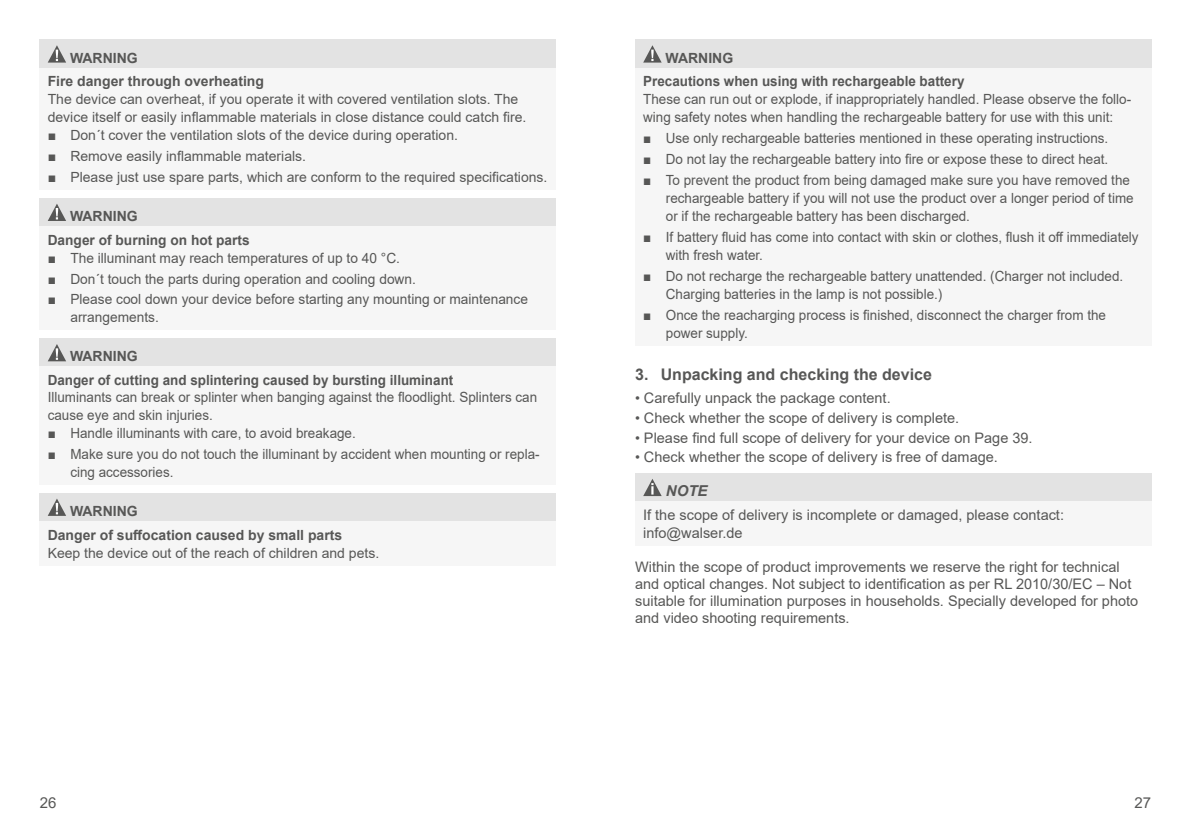
<style>
.page{position:relative;width:1191px;height:840px;background:#fff}
.page>*{position:absolute;margin:0;border:0;box-sizing:border-box;transform-origin:0 0}
.t1{font:700 16px "Arial";color:#575756}
.t2{font:15px "Arial";color:#575756}
.t3{font:italic 700 15px "Arial";color:#575756}
.t4{font:14.4px/17px "Arial";color:#575756}
.t5{font:14px/18px "Arial";color:#575756;scale:.96 1}
.t6{font:14px/18px "Arial";color:#575756}
.t7{font:700 14px/23.8px "Arial";color:#575756}
.s1{font-weight:700}
.s2{font-size:14px}
</style>
<div class="page">
<div style="left:635px;top:473px;width:516px;height:28px;background:#e3e3e3"></div>
<div style="left:635px;top:501px;width:516px;height:45px;background:#f6f6f6"></div>
<svg style="left:643px;top:479px;width:18px;height:17px"></svg>
<div style="left:40px;top:40px;width:516px;height:28px;background:#e3e3e3"></div>
<div style="left:40px;top:68px;width:516px;height:122px;background:#f6f6f6"></div>
<svg style="left:48px;top:45px;width:18px;height:18px"></svg>
<div style="left:40px;top:198px;width:516px;height:28px;background:#e3e3e3"></div>
<div style="left:40px;top:226px;width:516px;height:104px;background:#f6f6f6"></div>
<svg style="left:48px;top:204px;width:18px;height:17px"></svg>
<div style="left:40px;top:338px;width:516px;height:28px;background:#e3e3e3"></div>
<div style="left:40px;top:366px;width:516px;height:118px;background:#f6f6f6"></div>
<svg style="left:48px;top:344px;width:18px;height:17px"></svg>
<div style="left:40px;top:492px;width:516px;height:29px;background:#e3e3e3"></div>
<div style="left:40px;top:521px;width:516px;height:44px;background:#f6f6f6"></div>
<svg style="left:48px;top:498px;width:18px;height:17px"></svg>
<div style="left:635px;top:40px;width:516px;height:28px;background:#e3e3e3"></div>
<div style="left:635px;top:68px;width:516px;height:277px;background:#f6f6f6"></div>
<svg style="left:643px;top:45px;width:18px;height:18px"></svg>
<p class="t7" style="left:48px;top:46px;width:218px;text-indent:22px">WARNING<br>Fire danger through overheating</p>
<p class="t6" style="left:48px;top:90px;width:480px">The device can overheat, if you operate it with covered ventilation slots. The device itself or easily inflammable materials in close distance could catch fire.</p>
<p class="t6" style="left:48px;top:126px;width:412px"><span class="s1">■</span> Don´t cover the ventilation slots of the device during operation.</p>
<p class="t6" style="left:48px;top:147px;width:260px"><span class="s1">■</span> Remove easily inflammable materials.</p>
<p class="t6" style="left:48px;top:168px;width:501px"><span class="s1">■</span> Please just use spare parts, which are conform to the required specifications.</p>
<p class="t7" style="left:48px;top:204px;width:203px;text-indent:22px">WARNING<br>Danger of burning on hot parts</p>
<p class="t6" style="left:48px;top:248px;width:354px"><span class="s1">■</span> The illuminant may reach temperatures of up to 40 °C.</p>
<p class="t6" style="left:48px;top:269px;width:370px"><span class="s1">■</span> Don´t touch the parts during operation and cooling down.</p>
<p class="t6" style="left:70px;top:290px;width:459px;text-indent:-23px"><span class="s1">■</span> Please cool down your device before starting any mounting or maintenance arrangements.</p>
<p class="t7" style="left:48px;top:344px;width:407px;text-indent:22px">WARNING<br>Danger of cutting and splintering caused by bursting illuminant</p>
<p class="t5" style="left:48px;top:388px;width:511px">Illuminants can break or splinter when banging against the floodlight. Splinters can cause eye and skin injuries.</p>
<p class="t5" style="left:48px;top:424px;width:322px"><span class="s1">■</span> Handle illuminants with care, to avoid breakage.</p>
<p class="t5" style="left:70px;top:444px;width:490px;text-indent:-23px"><span class="s1">■</span> Make sure you do not touch the illuminant by accident when mounting or repla&shy;cing accessories.</p>
<p class="t7" style="left:48px;top:499px;width:296px;text-indent:22px">WARNING<br>Danger of suffocation caused by small parts</p>
<p class="t6" style="left:48px;top:543px;width:333px">Keep the device out of the reach of children and pets.</p>
<p class="t7" style="left:643px;top:46px;width:323px;text-indent:22px">WARNING<br>Precautions when using with rechargeable battery</p>
<p class="t5" style="left:643px;top:90px;width:510px">These can run out or explode, if inappropriately handled. Please observe the follo&shy;wing safety notes when handling the rechargeable battery for use with this unit:</p>
<p class="t5" style="left:643px;top:129px;width:486px"><span class="s1">■</span> Use only rechargeable batteries mentioned in these operating instructions.</p>
<p class="t5" style="left:643px;top:150px;width:486px"><span class="s1">■</span> Do not lay the rechargeable battery into fire or expose these to direct heat.</p>
<p class="t5" style="left:666px;top:171px;width:489px;text-indent:-23px"><span class="s1">■</span> To prevent the product from being damaged make sure you have removed the rechargeable battery if you will not use the product over a longer period of time or if the rechargeable battery has been discharged.</p>
<p class="t5" style="left:666px;top:228px;width:494px;text-indent:-23px"><span class="s1">■</span> If battery fluid has come into contact with skin or clothes, flush it off immediately with fresh water.</p>
<p class="t5" style="left:666px;top:266px;width:478px;text-indent:-23px"><span class="s1">■</span> Do not recharge the rechargeable battery unattended. (Charger not included.<br>Charging batteries in the lamp is not possible.)</p>
<p class="t5" style="left:666px;top:305px;width:460px;text-indent:-23px"><span class="s1">■</span> Once the reacharging process is finished, disconnect the charger from the power supply.</p>
<p class="t1" style="left:635px;top:363px;width:298px">3. Unpacking and checking the device</p>
<p class="t4" style="left:635px;top:389px;width:257px"><span class="s2">•</span> Carefully unpack the package content.</p>
<p class="t4" style="left:635px;top:409px;width:325px"><span class="s2">•</span> Check whether the scope of delivery is complete.</p>
<p class="t4" style="left:635px;top:428px;width:399px"><span class="s2">•</span> Please find full scope of delivery for your device on Page 39.</p>
<p class="t4" style="left:635px;top:448px;width:364px"><span class="s2">•</span> Check whether the scope of delivery is free of damage.</p>
<p class="t3" style="left:666px;top:480px;width:43px">NOTE</p>
<p class="t4" style="left:643px;top:505px;width:422px;line-height:18px">If the scope of delivery is incomplete or damaged, please contact: info@walser.de</p>
<p class="t4" style="left:635px;top:558px;width:504px">Within the scope of product improvements we reserve the right for technical and optical changes. Not subject to identification as per RL 2010/30/EC – Not suitable for illumination purposes in households. Specially developed for photo and video shooting requirements.</p>
<p class="t2" style="left:40px;top:792px;width:18px">26</p>
<p class="t2" style="left:1134px;top:792px;width:18px">27</p>
</div>
